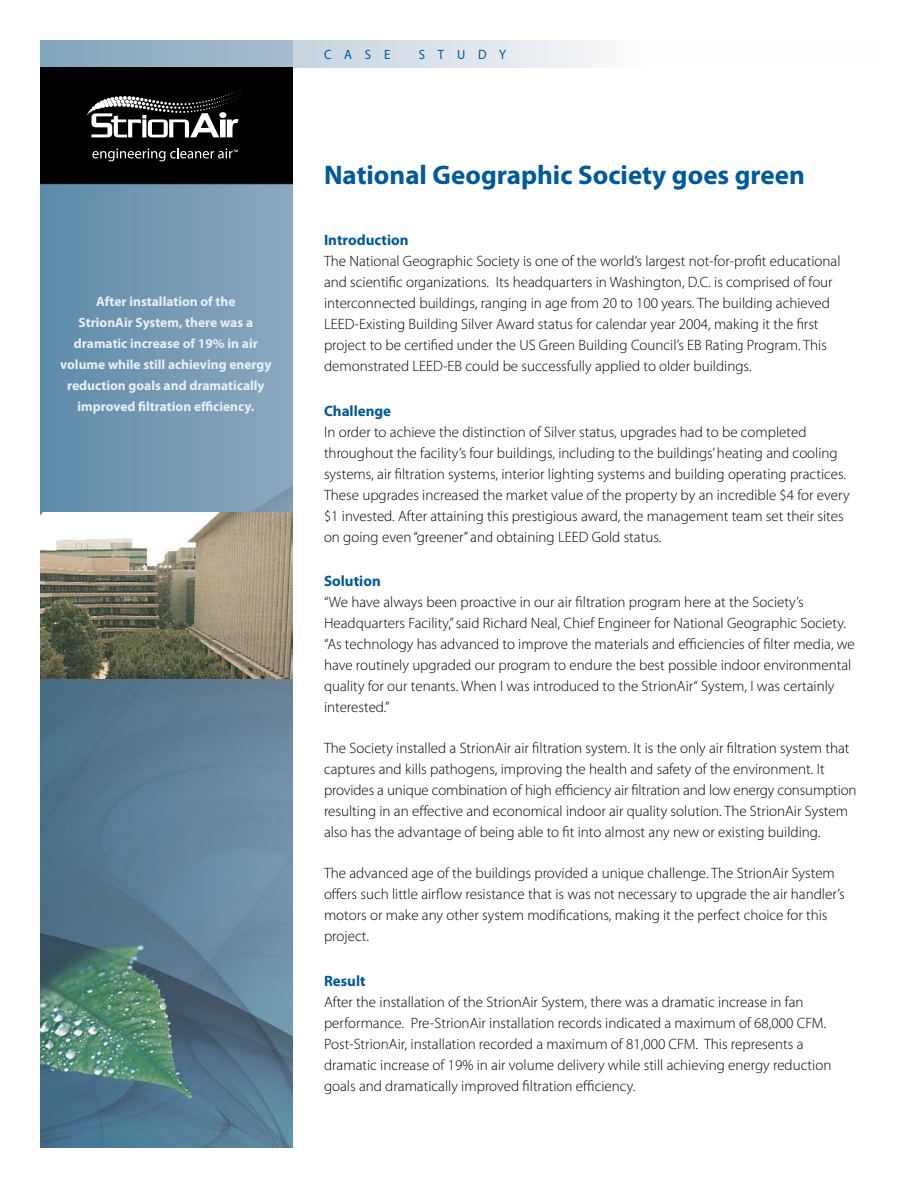
<style>
.page{position:relative;width:918px;height:1188px;background:#fff}
.page>*{position:absolute;margin:0;border:0;box-sizing:border-box;transform-origin:0 0}
.t1{font:700 27px "Myriad Pro";color:#005a9c}
.t2{font:300 15px/21px "Myriad Pro";color:#000}
.t3{font:700 15px "Myriad Pro";color:#005a9c}
.t4{font:700 13.5px/21px "Myriad Pro";color:#e9eff9;text-align:center}
.t5{font:13.5px "Myriad Pro";letter-spacing:1em;color:#005a9c;scale:.95 1}
</style>
<div class="page">
<svg style="left:292px;top:40px;width:308px;height:28px;background:#dce3ea"></svg>
<div style="left:40px;top:40px;width:252px;height:28px;background:linear-gradient(to right,#81a5bc,#a8bdcf)"></div>
<img style="left:40px;top:68px;width:252px;height:1079px">
<svg style="left:86px;top:89px;width:156px;height:48px"></svg>
<svg style="left:92px;top:148px;width:146px;height:13px;background:#373737"></svg>
<img style="left:40px;top:512px;width:252px;height:166px">
<p class="t4" style="left:60px;top:290px;width:213px">After installation of the<br>StrionAir System, there was a dramatic increase of 19% in air volume while still achieving energy reduction goals and dramatically improved filtration efficiency.</p>
<p class="t5" style="left:324px;top:46px;width:71px">CASE</p>
<p class="t5" style="left:419px;top:46px;width:94px">STUDY</p>
<h1 class="t1" style="left:324px;top:158px;width:482px">National Geographic Society goes green</h1>
<p class="t3" style="left:324px;top:230px;width:86px">Introduction</p>
<p class="t2" style="left:324px;top:251px;width:518px">The National Geographic Society is one of the world’s largest not-for-profit educational and scientific organizations. Its headquarters in Washington, D.C. is comprised of four interconnected buildings, ranging in age from 20 to 100 years. The building achieved LEED-Existing Building Silver Award status for calendar year 2004, making it the first project to be certified under the US Green Building Council’s EB Rating Program. This demonstrated LEED-EB could be successfully applied to older buildings.</p>
<p class="t3" style="left:324px;top:401px;width:69px">Challenge</p>
<p class="t2" style="left:324px;top:421px;width:527px">In order to achieve the distinction of Silver status, upgrades had to be completed throughout the facility’s four buildings, including to the buildings’ heating and cooling systems, air filtration systems, interior lighting systems and building operating practices.<br>These upgrades increased the market value of the property by an incredible $4 for every $1 invested. After attaining this prestigious award, the management team set their sites on going even “greener” and obtaining LEED Gold status.</p>
<p class="t3" style="left:324px;top:571px;width:58px">Solution</p>
<p class="t2" style="left:324px;top:591px;width:532px">“We have always been proactive in our air filtration program here at the Society’s Headquarters Facility,” said Richard Neal, Chief Engineer for National Geographic Society. “As technology has advanced to improve the materials and efficiencies of filter media, we have routinely upgraded our program to endure the best possible indoor environmental quality for our tenants. When I was introduced to the StrionAir“ System, I was certainly interested.”</p>
<p class="t2" style="left:324px;top:737px;width:534px">The Society installed a StrionAir air filtration system. It is the only air filtration system that captures and kills pathogens, improving the health and safety of the environment. It provides a unique combination of high efficiency air filtration and low energy consumption resulting in an effective and economical indoor air quality solution. The StrionAir System also has the advantage of being able to fit into almost any new or existing building.</p>
<p class="t2" style="left:324px;top:863px;width:522px">The advanced age of the buildings provided a unique challenge. The StrionAir System offers such little airflow resistance that is was not necessary to upgrade the air handler’s motors or make any other system modifications, making it the perfect choice for this project.</p>
<p class="t3" style="left:324px;top:971px;width:43px">Result</p>
<p class="t2" style="left:324px;top:991px;width:509px">After the installation of the StrionAir System, there was a dramatic increase in fan performance. Pre-StrionAir installation records indicated a maximum of 68,000 CFM.<br>Post-StrionAir, installation recorded a maximum of 81,000 CFM. This represents a dramatic increase of 19% in air volume delivery while still achieving energy reduction goals and dramatically improved filtration efficiency.</p>
</div>
